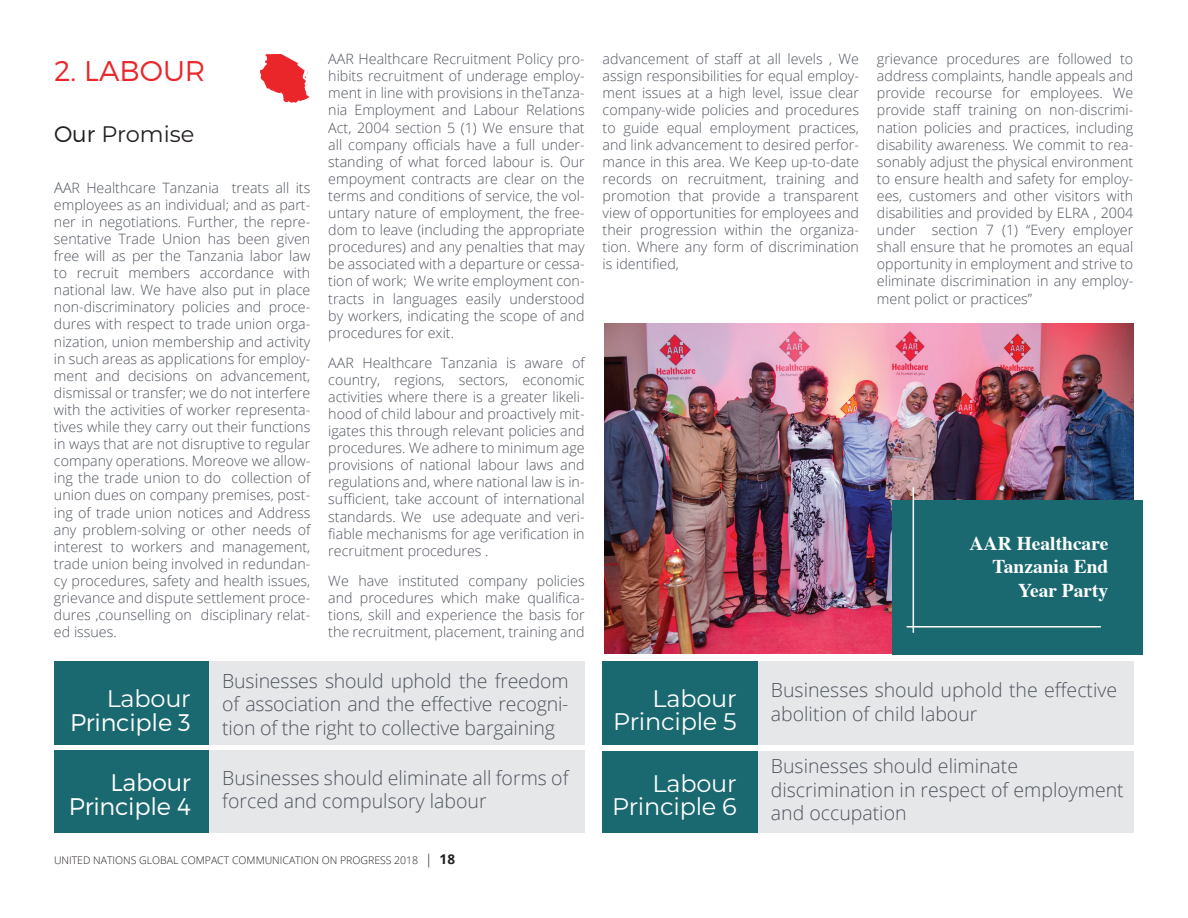
<style>
.page{position:relative;width:1188px;height:918px;background:#fff}
.page>*{position:absolute;margin:0;border:0;box-sizing:border-box;transform-origin:0 0}
.t1{font:300 28.5px "Montserrat";color:#eb262b}
.t2{font:24px/23.7px "Montserrat";letter-spacing:-.01em;color:#fff;text-align:right}
.t3{font:300 24px/23.7px "Montserrat";letter-spacing:-.01em;color:#fff;text-align:right}
.t4{font:22.5px "Montserrat";color:#231f20}
.t5{font:300 19.5px/23.4px "Open Sans";color:#4e545d}
.t6{font:700 19.5px/23.4px "Times";color:#fff;text-align:right}
.t7{font:300 14.25px/17.1px "Open Sans";color:#4e545d;text-align:justify}
.t8{font:300 10.5px "Open Sans";color:#231f20}
.s1{font-weight:300}
.s2{font-size:15px}
.s3{font-size:13.5px}
.s4{font-weight:700;font-size:13.5px}
</style>
<div class="page">
<div style="left:54px;top:661px;width:155px;height:84px;background:#1b6970"></div>
<div style="left:209px;top:661px;width:376px;height:84px;background:#e6e7e9"></div>
<div style="left:603px;top:661px;width:155px;height:83px;background:#1b6970"></div>
<div style="left:758px;top:661px;width:375px;height:83px;background:#e6e7e9"></div>
<div style="left:54px;top:750px;width:155px;height:83px;background:#1b6970"></div>
<div style="left:209px;top:750px;width:376px;height:83px;background:#e6e7e9"></div>
<div style="left:603px;top:751px;width:155px;height:82px;background:#1b6970"></div>
<div style="left:758px;top:751px;width:375px;height:82px;background:#e6e7e9"></div>
<svg style="left:260px;top:54px;width:49px;height:49px"></svg>
<img style="left:605px;top:324px;width:528px;height:329px">
<div style="left:892px;top:501px;width:251px;height:154px;background:#1b6970"></div>
<hr style="left:907px;top:626px;width:194px;height:2px;background:#fff">
<hr style="left:913px;top:487px;width:1px;height:146px;background:#fff">
<h1 class="t1" style="left:54px;top:53px;width:153px">2. LABOUR</h1>
<h3 class="t4" style="left:54px;top:119px;width:142px"><span class="s1">Our</span> Promise</h3>
<p class="t7" style="left:54px;top:179px;width:258px"><span class="s2">A</span>AR Healthcare Tanzania treats all its employees as an individual; and as part&shy;ner in negotiations. Further, the repre&shy;sentative Trade Union has been given free will as per the Tanzania labor law to recruit members accordance with national law. We have also put in place non-discriminatory policies and proce&shy;dures with respect to trade union orga&shy;nization, union membership and activity in such areas as applications for employ&shy;ment and decisions on advancement, dismissal or transfer; we do not interfere with the activities of worker representa&shy;tives while they carry out their functions in ways that are not disruptive to regular company operations. Moreove we allow&shy;ing the trade union to do collection of union dues on company premises, post&shy;ing of trade union notices and Address any problem-solving or other needs of interest to workers and management, trade union being involved in redundan&shy;cy procedures, safety and health issues, grievance and dispute settlement proce&shy;dures ,counselling on disciplinary relat&shy;ed issues.</p>
<p class="t7" style="left:328px;top:50px;width:258px">AAR Healthcare Recruitment Policy pro&shy;hibits recruitment of underage employ&shy;ment in line with provisions in theTanza&shy;nia Employment and Labour Relations Act, 2004 section 5 (1) We ensure that all company officials have a full under&shy;standing of what forced labour is. Our empoyment contracts are clear on the terms and conditions of service, the vol&shy;untary nature of employment, the free&shy;dom to leave (including the appropriate procedures) and any penalties that may be associated with a departure or cessa&shy;tion of work; We write employment con&shy;tracts in languages easily understood by workers, indicating the scope of and procedures for exit.</p>
<p class="t7" style="left:328px;top:354px;width:258px">AAR Healthcare Tanzania is aware of country, regions, sectors, economic activities where there is a greater likeli&shy;hood of child labour and proactively mit&shy;igates this through relevant policies and procedures. We adhere to minimum age provisions of national labour laws and regulations and, where national law is in&shy;sufficient, take account of international standards. We use adequate and veri&shy;fiable mechanisms for age verification in recruitment procedures .</p>
<p class="t7" style="left:328px;top:572px;width:258px">We have instituted company policies and procedures which make qualifica&shy;tions, skill and experience the basis for the recruitment, placement, training and</p>
<h2 class="t2" style="left:107px;top:686px;width:86px">Labour</h2>
<h2 class="t3" style="left:70px;top:710px;width:122px">Principle 3</h2>
<h3 class="t5" style="left:222px;top:669px;width:348px;text-align:justify">Businesses should uphold the freedom of association and the effective recogni&shy;tion of the right to collective bargaining</h3>
<p class="t7" style="left:603px;top:50px;width:258px">advancement of staff at all levels , We assign responsibilities for equal employ&shy;ment issues at a high level, issue clear company-wide policies and procedures to guide equal employment practices, and link advancement to desired perfor&shy;mance in this area. We Keep up-to-date records on recruitment, training and promotion that provide a transparent view of opportunities for employees and their progression within the organiza&shy;tion. Where any form of discrimination is identified,</p>
<p class="t7" style="left:877px;top:50px;width:258px">grievance procedures are followed to address complaints, handle appeals and provide recourse for employees. We provide staff training on non-discrimi&shy;nation policies and practices, including disability awareness. We commit to rea&shy;sonably adjust the physical environment to ensure health and safety for employ&shy;ees, customers and other visitors with disabilities and provided by ELRA , 2004 under section 7 (1) “Every employer shall ensure that he promotes an equal opportunity in employment and strive to eliminate discrimination in any employ&shy;ment polict or practices”</p>
<h3 class="t6" style="left:970px;top:530px;width:140px">AAR Healthcare<br>Tanzania End<br>Year Party</h3>
<h2 class="t2" style="left:613px;top:685px;width:125px">Labour<br>Principle 5</h2>
<h3 class="t5" style="left:771px;top:678px;width:348px">Businesses should uphold the effective abolition of child labour</h3>
<h2 class="t3" style="left:69px;top:770px;width:124px">Labour<br>Principle 4</h2>
<h3 class="t5" style="left:222px;top:765px;width:348px">Businesses should eliminate all forms of forced and compulsory labour</h3>
<h2 class="t2" style="left:612px;top:770px;width:126px">Labour<br>Principle 6</h2>
<p class="t8" style="left:54px;top:853px;width:403px">UNITED NATIONS GLOBAL COMPACT COMMUNICATION ON PROGRESS 2018 <span class="s3">|</span> <span class="s4">18</span></p>
<h3 class="t5" style="left:771px;top:754px;width:354px">Businesses should eliminate discrimination in respect of employment and occupation</h3>
</div>
